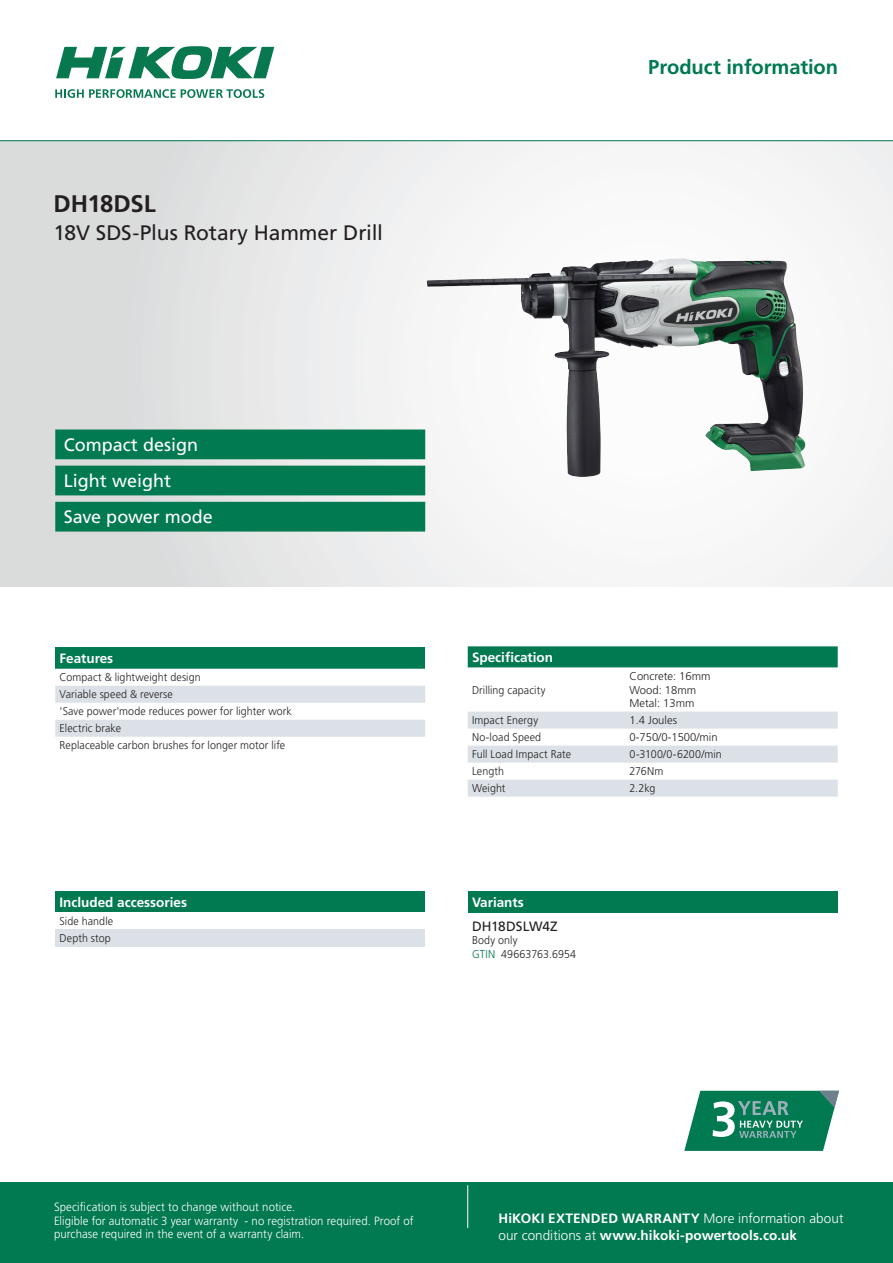
<style>
.page{position:relative;width:893px;height:1263px;background:#fff}
.page>*{position:absolute;margin:0;border:0;box-sizing:border-box;transform-origin:0 0}
.CatNL_Typenumber_sma{font:700 24px "Frutiger LT Std";letter-spacing:-.01em;color:#231f20}
.CatNL_Product_subscr{font:21px "Frutiger LT Std";letter-spacing:-.005em;color:#231f20}
.t1{font:700 20.1px "Frutiger LT Std";letter-spacing:-.005em;color:#017951}
.USP_white_-_green_pa{font:18px "Frutiger LT Std";color:#fff}
.t2{font:700 13.5px/16.5px "Frutiger LT Std";color:#fff}
.Product_subscribe_bl{font:13.5px "Frutiger LT Std";letter-spacing:.005em;color:#231f20}
.Footnote{font:300 12px/13.5px "Frutiger LT Std";letter-spacing:.005em;color:#fff;scale:.95 1}
.CatNL_Technische_spe{font:300 11.25px "Frutiger LT Std";letter-spacing:.01em;color:#231f20;scale:.95 1}
.CatNL_Technische_spe-2{font:300 11.25px "Frutiger LT Std";letter-spacing:.01em;color:#231f20}
.s1{color:#00754b}
.s2{font-weight:300}
</style>
<div class="page">
<svg style="left:0;top:141px;width:893px;height:446px"></svg>
<svg style="left:55px;top:89px;width:209px;height:9px"></svg>
<svg style="left:56px;top:46px;width:218px;height:33px"></svg>
<div style="left:0;top:1182px;width:893px;height:81px;background:#017951"></div>
<hr style="left:0;top:140px;width:893px;height:1px;background:#017951">
<div style="left:55px;top:891px;width:370px;height:21px;background:#017951"></div>
<div style="left:55px;top:929px;width:370px;height:17px;background:#dbe1e6"></div>
<div style="left:468px;top:891px;width:370px;height:21px;background:#017951"></div>
<div style="left:55px;top:647px;width:370px;height:22px;background:#017951"></div>
<svg style="left:55px;top:685px;width:370px;height:52px"></svg>
<svg style="left:468px;top:646px;width:370px;height:151px"></svg>
<svg style="left:55px;top:429px;width:370px;height:102px;background:#1e8764"></svg>
<img style="left:427px;top:259px;width:246px;height:218px">
<svg style="left:684px;top:1091px;width:155px;height:60px;background:#369274"></svg>
<hr style="left:467px;top:1185px;width:1px;height:43px;background:#fff">
<p class="CatNL_Typenumber_sma" style="left:54px;top:190px;width:104px">DH18DSL</p>
<p class="CatNL_Product_subscr" style="left:54px;top:220px;width:331px">18V SDS-Plus Rotary Hammer Drill</p>
<p class="USP_white_-_green_pa" style="left:64px;top:434px;width:136px">Compact design</p>
<p class="USP_white_-_green_pa" style="left:64px;top:470px;width:109px">Light weight</p>
<p class="USP_white_-_green_pa" style="left:64px;top:507px;width:151px">Save power mode</p>
<p class="t2" style="left:60px;top:650px;width:55px">Features</p>
<p class="CatNL_Technische_spe" style="left:60px;top:671px;width:150px">Compact &amp; lightweight design</p>
<p class="CatNL_Technische_spe" style="left:60px;top:688px;width:121px">Variable speed &amp; reverse</p>
<p class="CatNL_Technische_spe" style="left:60px;top:705px;width:246px">'Save power'mode reduces power for lighter work</p>
<p class="CatNL_Technische_spe" style="left:60px;top:722px;width:66px">Electric brake</p>
<p class="CatNL_Technische_spe" style="left:60px;top:739px;width:239px">Replaceable carbon brushes for longer motor life</p>
<p class="t2" style="left:60px;top:894px;width:129px">Included accessories</p>
<p class="CatNL_Technische_spe" style="left:60px;top:915px;width:58px">Side handle</p>
<p class="CatNL_Technische_spe" style="left:60px;top:932px;width:56px">Depth stop</p>
<h3 class="t1" style="left:648px;top:56px;width:191px">Product information</h3>
<p class="t2" style="left:472px;top:649px;width:83px">Specification</p>
<p class="CatNL_Technische_spe" style="left:472px;top:684px;width:79px">Drilling capacity</p>
<p class="CatNL_Technische_spe-2" style="left:629px;top:670px;width:83px">Concrete: 16mm</p>
<p class="CatNL_Technische_spe-2" style="left:629px;top:684px;width:68px">Wood: 18mm</p>
<p class="CatNL_Technische_spe-2" style="left:629px;top:697px;width:67px">Metal: 13mm</p>
<p class="CatNL_Technische_spe" style="left:472px;top:714px;width:71px">Impact Energy</p>
<p class="CatNL_Technische_spe-2" style="left:629px;top:714px;width:49px">1.4 Joules</p>
<p class="CatNL_Technische_spe" style="left:472px;top:731px;width:74px">No-load Speed</p>
<p class="CatNL_Technische_spe-2" style="left:629px;top:731px;width:90px">0-750/0-1500/min</p>
<p class="CatNL_Technische_spe" style="left:472px;top:748px;width:106px">Full Load Impact Rate</p>
<p class="CatNL_Technische_spe" style="left:629px;top:748px;width:99px">0-3100/0-6200/min</p>
<p class="CatNL_Technische_spe" style="left:472px;top:765px;width:35px">Length</p>
<p class="CatNL_Technische_spe" style="left:629px;top:765px;width:37px">276Nm</p>
<p class="CatNL_Technische_spe" style="left:472px;top:782px;width:37px">Weight</p>
<p class="CatNL_Technische_spe" style="left:629px;top:782px;width:29px">2.2kg</p>
<p class="t2" style="left:472px;top:894px;width:53px">Variants</p>
<p class="Product_subscribe_bl" style="left:472px;top:918px;width:87px">DH18DSLW4Z</p>
<p class="CatNL_Technische_spe" style="left:472px;top:934px;width:49px">Body only</p>
<p class="CatNL_Technische_spe" style="left:472px;top:947px;width:111px"><span class="s1">GTIN</span> 49663763.6954</p>
<p class="Footnote" style="left:54px;top:1200px;width:256px">Specification is subject to change without notice.</p>
<p class="Footnote" style="left:54px;top:1214px;width:380px">Eligible for automatic 3 year warranty - no registration required. Proof of purchase required in the event of a warranty claim.</p>
<p class="t2" style="left:498px;top:1210px;width:346px">HiKOKI EXTENDED WARRANTY <span class="s2">More information about our conditions at</span> www.hikoki-powertools.co.uk</p>
</div>
